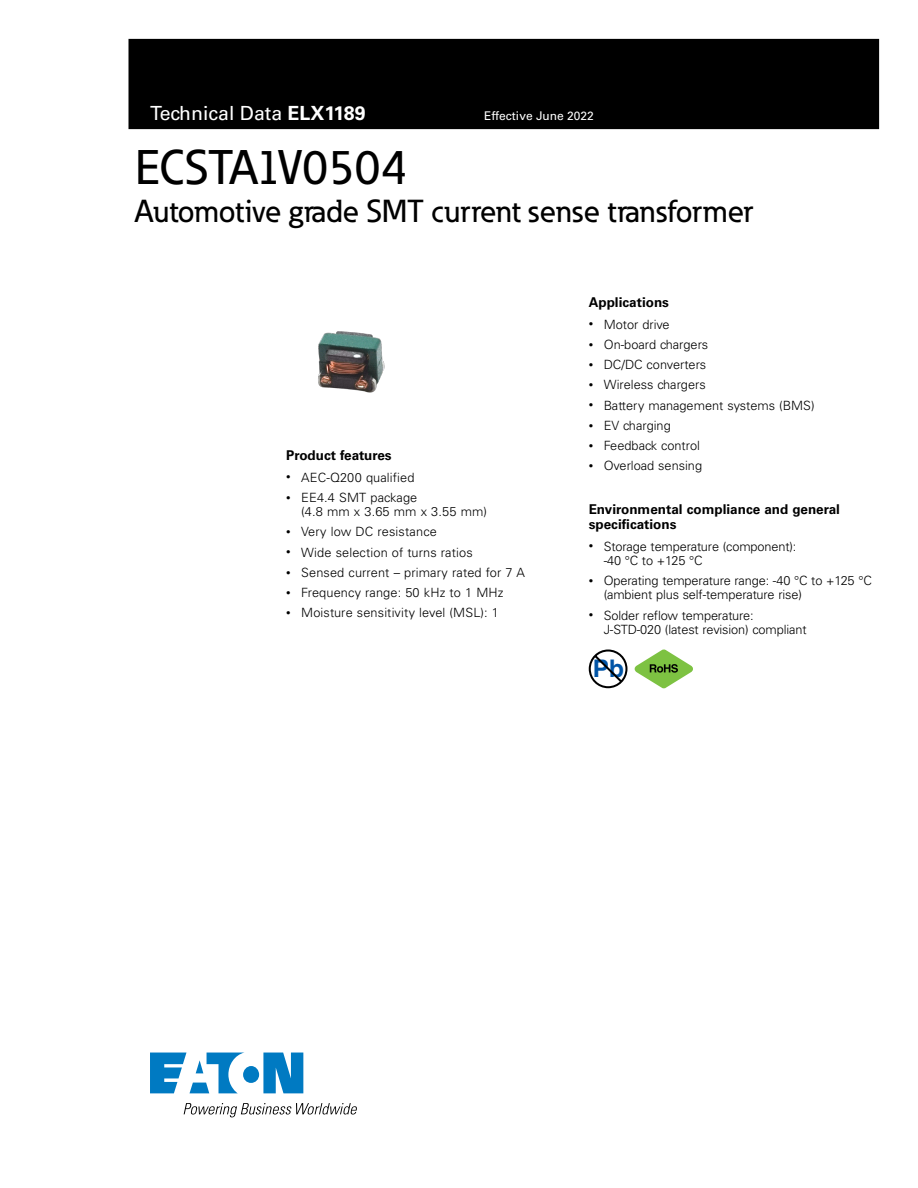
<style>
.page{position:relative;width:918px;height:1188px;background:#fff}
.page>*{position:absolute;margin:0;border:0;box-sizing:border-box;transform-origin:0 0}
._00_Product{font:500 48px "Eaton";letter-spacing:-.005em;color:#000}
._00_Product-2{font:500 31.5px "Eaton";color:#000}
.t1{font:700 24.3px "Helvetica";color:#0054a6}
.t2{font:19.5px "Univers LT Std";color:#fff}
._01_Head2{font:700 13.5px/15px "Univers LT Std";color:#000}
.t3{font:300 12.75px/14.2px "Univers LT Std";color:#000}
.t4{font:12px "Univers LT Std";color:#fff}
.s1{font-weight:700}
.s2{font-family:"Univers";font-size:9px}
</style>
<div class="page">
<div style="left:129px;top:39px;width:750px;height:90px;background:#000"></div>
<svg style="left:150px;top:1053px;width:153px;height:40px"></svg>
<svg style="left:184px;top:1103px;width:173px;height:14px"></svg>
<svg style="left:589px;top:650px;width:38px;height:38px"></svg>
<svg style="left:635px;top:650px;width:58px;height:38px"></svg>
<img style="left:318px;top:331px;width:67px;height:62px">
<h3 class="t2" style="left:150px;top:102px;width:217px">Technical Data <span class="s1">ELX1189</span></h3>
<p class="t4" style="left:484px;top:109px;width:111px">Effective June 2022</p>
<p class="_00_Product" style="left:135px;top:138px;width:273px">ECSTA1V0504</p>
<p class="_00_Product-2" style="left:135px;top:191px;width:620px">Automotive grade SMT current sense transformer</p>
<p class="_01_Head2" style="left:286px;top:448px;width:107px">Product features</p>
<p class="t3" style="left:286px;top:470px;width:130px"><span class="s2">•</span> AEC-Q200 qualified</p>
<p class="t3" style="left:301px;top:490px;width:187px;text-indent:-15px"><span class="s2">•</span> EE4.4 SMT package<br>(4.8 mm x 3.65 mm x 3.55 mm)</p>
<p class="t3" style="left:286px;top:525px;width:152px"><span class="s2">•</span> Very low DC resistance</p>
<p class="t3" style="left:286px;top:545px;width:188px"><span class="s2">•</span> Wide selection of turns ratios</p>
<p class="t3" style="left:286px;top:565px;width:240px"><span class="s2">•</span> Sensed current – primary rated for 7 A</p>
<p class="t3" style="left:286px;top:585px;width:219px"><span class="s2">•</span> Frequency range: 50 kHz to 1 MHz</p>
<p class="t3" style="left:286px;top:606px;width:214px"><span class="s2">•</span> Moisture sensitivity level (MSL): 1</p>
<p class="_01_Head2" style="left:589px;top:295px;width:82px">Applications</p>
<p class="t3" style="left:589px;top:317px;width:82px"><span class="s2">•</span> Motor drive</p>
<p class="t3" style="left:589px;top:337px;width:121px"><span class="s2">•</span> On-board chargers</p>
<p class="t3" style="left:589px;top:357px;width:119px"><span class="s2">•</span> DC/DC converters</p>
<p class="t3" style="left:589px;top:378px;width:118px"><span class="s2">•</span> Wireless chargers</p>
<p class="t3" style="left:589px;top:398px;width:227px"><span class="s2">•</span> Battery management systems (BMS)</p>
<p class="t3" style="left:589px;top:418px;width:84px"><span class="s2">•</span> EV charging</p>
<p class="t3" style="left:589px;top:438px;width:113px"><span class="s2">•</span> Feedback control</p>
<p class="t3" style="left:589px;top:459px;width:115px"><span class="s2">•</span> Overload sensing</p>
<p class="_01_Head2" style="left:589px;top:502px;width:253px">Environmental compliance and general specifications</p>
<p class="t3" style="left:604px;top:539px;width:194px;text-indent:-15px"><span class="s2">•</span> Storage temperature (component): -40 °C to +125 °C</p>
<p class="t3" style="left:604px;top:573px;width:270px;text-indent:-15px"><span class="s2">•</span> Operating temperature range: -40 °C to +125 °C (ambient plus self-temperature rise)</p>
<p class="t3" style="left:604px;top:608px;width:204px;text-indent:-15px"><span class="s2">•</span> Solder reflow temperature:<br>J-STD-020 (latest revision) compliant</p>
<p class="t1" style="left:593px;top:654px;width:33px">Pb</p>
</div>
